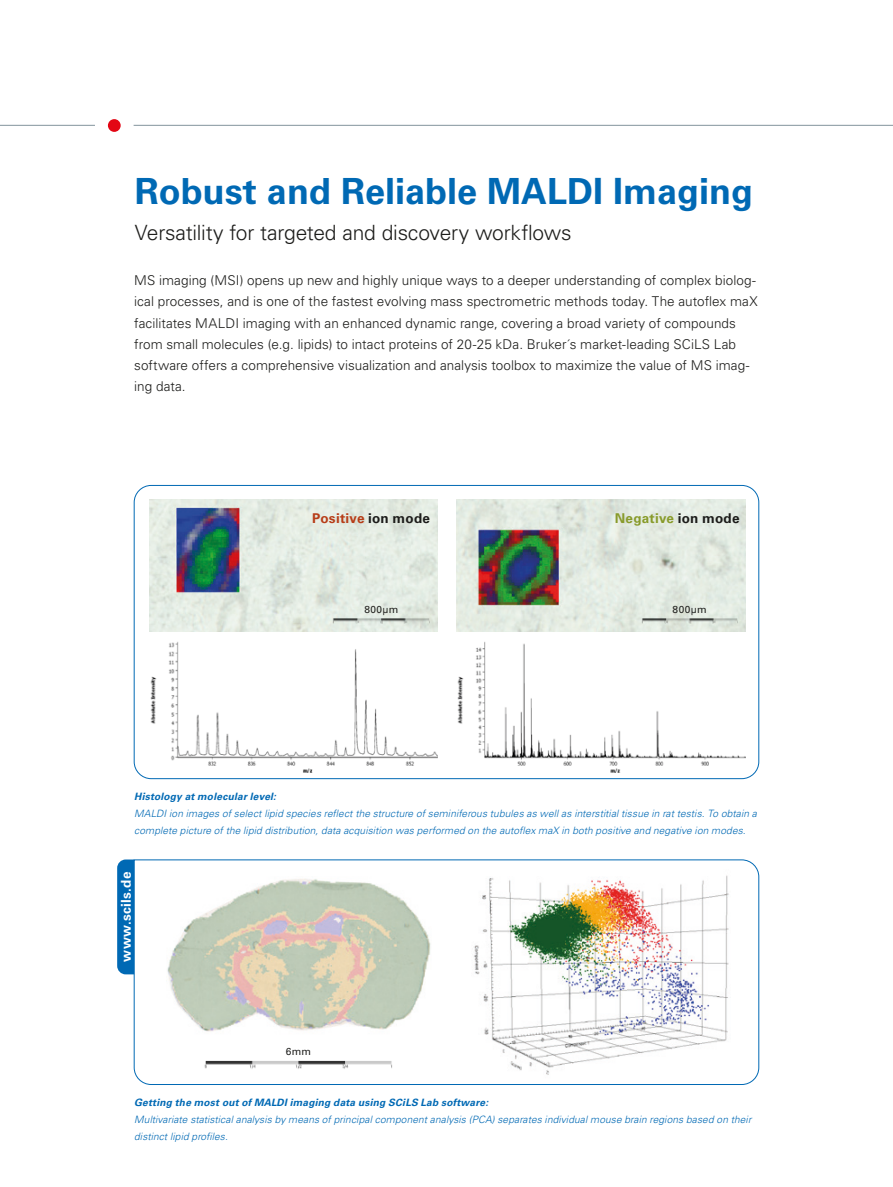
<style>
.page{position:relative;width:893px;height:1187px;background:#fff}
.page>*{position:absolute;margin:0;border:0;box-sizing:border-box;transform-origin:0 0}
.brochure_Headline{font:700 36px "Univers LT Std";color:#0069b4}
.Subheadline{font:300 21px "Univers LT Std";letter-spacing:-.01em;color:#1d1d1b}
.Copytext{font:300 13.5px/21.3px "Univers LT Std";letter-spacing:.005em;color:#1d1d1b}
.Copytext-2{font:700 13.5px "Univers LT Std";letter-spacing:.015em;color:#b73d18}
.Copytext-3{font:700 13.5px "Univers LT Std";letter-spacing:.015em;color:#889b2b}
.Copytext-4{font:700 13.5px "Univers LT Std";letter-spacing:.02em;color:#fff}
.Quote_Subline{font:italic 300 10.2px/17px "Univers LT Std";letter-spacing:.015em;color:#0069b4}
.Quote_Subline-2{font:italic 700 10.2px "Univers LT Std";letter-spacing:.02em;color:#0069b4}
.Copytext-5{font:10.2px "Univers LT Std";letter-spacing:.035em;color:#1d1d1b}
.s1{color:#1d1d1b}
</style>
<div class="page">
<hr style="left:0;top:125px;width:95px;height:1px;background:#83939c">
<div style="left:108px;top:119px;width:13px;height:13px;background:#e30614;border-radius:50%"></div>
<hr style="left:134px;top:125px;width:759px;height:1px;background:#83939c">
<img style="left:149px;top:499px;width:289px;height:132px">
<img style="left:457px;top:499px;width:288px;height:132px">
<img style="left:150px;top:642px;width:288px;height:130px">
<img style="left:457px;top:641px;width:288px;height:131px">
<svg style="left:133px;top:859px;width:626px;height:226px"></svg>
<svg style="left:117px;top:859px;width:17px;height:115px;background:#076db6"></svg>
<img style="left:333px;top:619px;width:96px;height:5px">
<img style="left:641px;top:619px;width:97px;height:5px">
<img style="left:204px;top:1060px;width:188px;height:10px">
<p class="brochure_Headline" style="left:135px;top:170px;width:620px">Robust and Reliable MALDI Imaging</p>
<p class="Subheadline" style="left:135px;top:220px;width:438px">Versatility for targeted and discovery workflows</p>
<p class="Copytext" style="left:134px;top:269px;width:625px">MS imaging (MSI) opens up new and highly unique ways to a deeper understanding of complex biolog&shy;ical processes, and is one of the fastest evolving mass spectrometric methods today. The autoflex maX facilitates MALDI imaging with an enhanced dynamic range, covering a broad variety of compounds from small molecules (e.g. lipids) to intact proteins of 20-25 kDa. Bruker´s market-leading SCiLS Lab software offers a comprehensive visualization and analysis toolbox to maximize the value of MS imag&shy;ing data.</p>
<p class="Copytext-2" style="left:312px;top:510px;width:119px">Positive <span class="s1">ion mode</span></p>
<p class="Copytext-3" style="left:615px;top:510px;width:126px">Negative <span class="s1">ion mode</span></p>
<p class="Copytext-5" style="left:364px;top:603px;width:35px">800μm</p>
<p class="Copytext-5" style="left:673px;top:603px;width:35px">800μm</p>
<p class="Quote_Subline-2" style="left:134px;top:790px;width:143px">Histology at molecular level:</p>
<p class="Quote_Subline" style="left:134px;top:805px;width:624px">MALDI ion images of select lipid species reflect the structure of seminiferous tubules as well as interstitial tissue in rat testis. To obtain a complete picture of the lipid distribution, data acquisition was performed on the autoflex maX in both positive and negative ion modes.</p>
<p class="Copytext-4" style="left:118px;top:961px;width:91px;rotate:-90deg">www.scils.de</p>
<p class="Copytext-5" style="left:286px;top:1045px;width:27px">6mm</p>
<p class="Quote_Subline-2" style="left:134px;top:1096px;width:356px">Getting the most out of MALDI imaging data using SCiLS Lab software:</p>
<p class="Quote_Subline" style="left:134px;top:1111px;width:619px">Multivariate statistical analysis by means of principal component analysis (PCA) separates individual mouse brain regions based on their distinct lipid profiles.</p>
</div>
